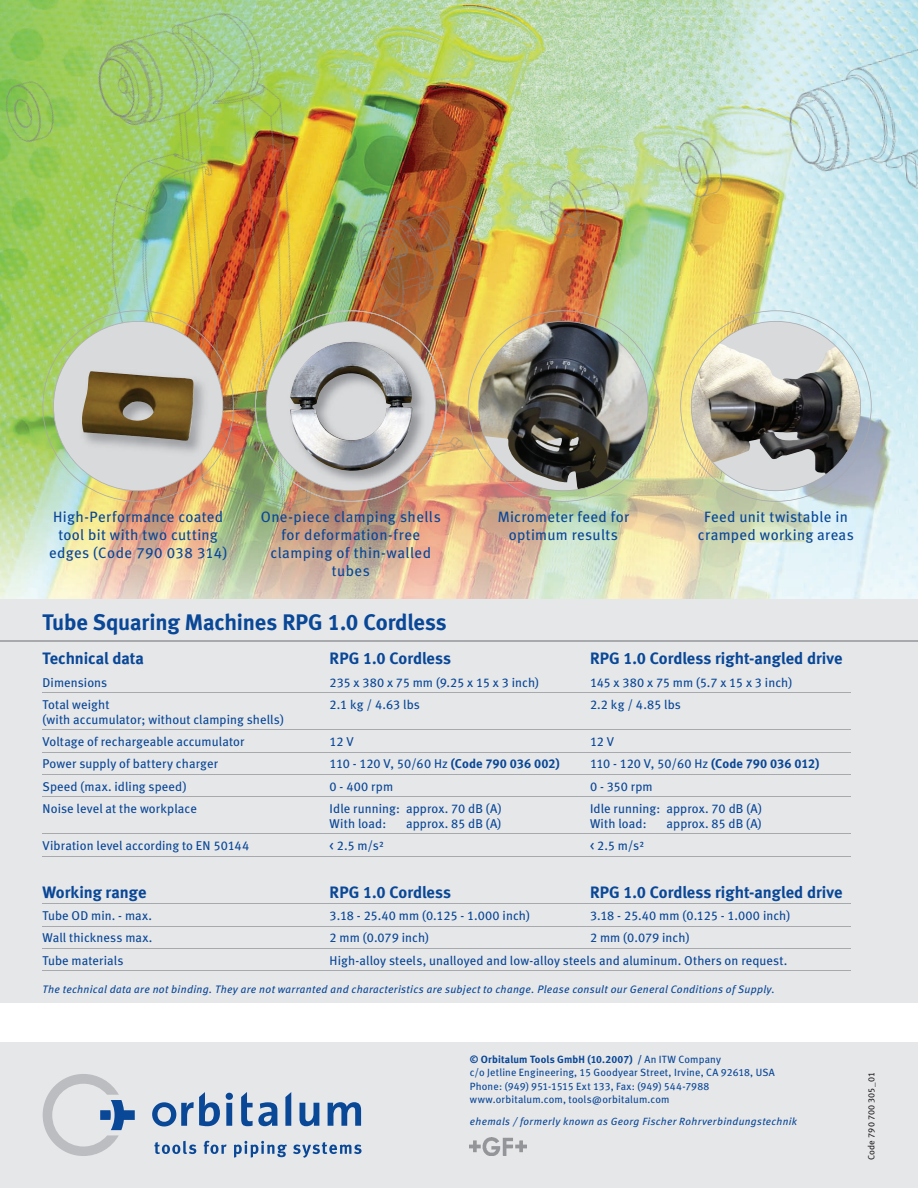
<style>
.page{position:relative;width:918px;height:1188px;background:#fff}
.page>*{position:absolute;margin:0;border:0;box-sizing:border-box;transform-origin:0 0}
.t1{font:22.5px "Meta Bold LF";letter-spacing:-.01em;color:#094797}
.t2{font:16.5px "Meta Bold LF";color:#094797}
.t3{font:15px/18px "Meta Book LF";letter-spacing:.025em;color:#094797;text-align:center}
.t4{font:12.75px/15px "Meta Book LF";letter-spacing:.01em;color:#094797}
.t5{font:italic 10.8px "Meta Book LF";letter-spacing:.03em;color:#094797}
.t6{font:10.5px/13.5px "Meta Book LF";letter-spacing:.015em;color:#094797}
.t7{font:italic 10.5px "Meta Book LF";letter-spacing:.04em;color:#094797}
.t8{font:10.5px "Meta Bold LF";letter-spacing:.015em;color:#094797}
.t9{font:9px "Meta Book LF";letter-spacing:.015em;color:#231f20}
.s1{font-family:"Meta Bold LF"}
.s2{font-family:"Meta Book LF"}
</style>
<div class="page">
<div style="left:0;top:1042px;width:918px;height:146px;background:#e6e7e9"></div>
<svg style="left:154px;top:1141px;width:42px;height:13px"></svg>
<svg style="left:204px;top:1141px;width:23px;height:13px"></svg>
<svg style="left:234px;top:1141px;width:53px;height:17px"></svg>
<svg style="left:293px;top:1142px;width:69px;height:16px"></svg>
<svg style="left:226px;top:1093px;width:7px;height:33px"></svg>
<svg style="left:241px;top:1092px;width:37px;height:34px"></svg>
<svg style="left:285px;top:1092px;width:6px;height:34px"></svg>
<svg style="left:152px;top:1092px;width:68px;height:34px"></svg>
<svg style="left:300px;top:1103px;width:19px;height:23px"></svg>
<svg style="left:328px;top:1102px;width:33px;height:24px"></svg>
<svg style="left:43px;top:1074px;width:92px;height:82px"></svg>
<img style="left:470px;top:1138px;width:57px;height:18px">
<img style="left:0;top:525px;width:918px;height:75px">
<img style="left:477px;top:0;width:441px;height:525px">
<img style="left:0;top:0;width:477px;height:594px">
<div style="left:0;top:600px;width:918px;height:403px;background:#e6e7e9"></div>
<hr style="left:0;top:640px;width:918px;height:1px;background:#a8a9ad">
<img style="left:43px;top:310px;width:191px;height:192px">
<img style="left:255px;top:310px;width:191px;height:192px">
<img style="left:468px;top:310px;width:191px;height:192px">
<img style="left:680px;top:310px;width:192px;height:192px">
<hr style="left:43px;top:692px;width:287px;height:1px;background:#a8a9ad">
<hr style="left:330px;top:692px;width:260px;height:1px;background:#a8a9ad">
<hr style="left:590px;top:692px;width:260px;height:1px;background:#a8a9ad">
<hr style="left:43px;top:729px;width:287px;height:1px;background:#a8a9ad">
<hr style="left:330px;top:729px;width:260px;height:1px;background:#a8a9ad">
<hr style="left:590px;top:729px;width:260px;height:1px;background:#a8a9ad">
<hr style="left:43px;top:752px;width:287px;height:1px;background:#a8a9ad">
<hr style="left:43px;top:774px;width:287px;height:1px;background:#a8a9ad">
<hr style="left:43px;top:796px;width:287px;height:1px;background:#a8a9ad">
<hr style="left:330px;top:796px;width:260px;height:1px;background:#a8a9ad">
<hr style="left:590px;top:796px;width:260px;height:1px;background:#a8a9ad">
<hr style="left:43px;top:834px;width:287px;height:1px;background:#a8a9ad">
<hr style="left:330px;top:834px;width:260px;height:1px;background:#a8a9ad">
<hr style="left:590px;top:834px;width:260px;height:1px;background:#a8a9ad">
<hr style="left:43px;top:903px;width:287px;height:1px;background:#a8a9ad">
<hr style="left:43px;top:926px;width:287px;height:1px;background:#a8a9ad">
<hr style="left:330px;top:926px;width:260px;height:1px;background:#a8a9ad">
<hr style="left:590px;top:926px;width:260px;height:1px;background:#a8a9ad">
<hr style="left:330px;top:752px;width:260px;height:1px;background:#a8a9ad">
<hr style="left:590px;top:752px;width:260px;height:1px;background:#a8a9ad">
<hr style="left:330px;top:774px;width:260px;height:1px;background:#a8a9ad">
<hr style="left:590px;top:774px;width:260px;height:1px;background:#a8a9ad">
<hr style="left:43px;top:856px;width:287px;height:1px;background:#a8a9ad">
<hr style="left:330px;top:856px;width:260px;height:1px;background:#a8a9ad">
<hr style="left:590px;top:856px;width:260px;height:1px;background:#a8a9ad">
<hr style="left:330px;top:903px;width:260px;height:1px;background:#a8a9ad">
<hr style="left:590px;top:903px;width:260px;height:1px;background:#a8a9ad">
<hr style="left:43px;top:948px;width:287px;height:1px;background:#a8a9ad">
<hr style="left:330px;top:948px;width:260px;height:1px;background:#a8a9ad">
<hr style="left:590px;top:948px;width:260px;height:1px;background:#a8a9ad">
<hr style="left:43px;top:970px;width:287px;height:1px;background:#a8a9ad">
<hr style="left:330px;top:970px;width:260px;height:1px;background:#a8a9ad">
<hr style="left:590px;top:970px;width:260px;height:1px;background:#a8a9ad">
<p class="t3" style="left:49px;top:508px;width:180px">High-Performance coated tool bit with two cutting edges (Code 790 038 314)</p>
<p class="t3" style="left:261px;top:508px;width:182px">One-piece clamping shells for deformation-free clamping of thin-walled tubes</p>
<p class="t3" style="left:498px;top:508px;width:133px">Micrometer feed for optimum results</p>
<p class="t3" style="left:698px;top:508px;width:158px">Feed unit twistable in cramped working areas</p>
<h1 class="t1" style="left:43px;top:608px;width:405px">Tube Squaring Machines RPG 1.0 Cordless</h1>
<p class="t2" style="left:43px;top:648px;width:103px">Technical data</p>
<p class="t2" style="left:330px;top:648px;width:123px">RPG 1.0 Cordless</p>
<p class="t2" style="left:590px;top:648px;width:254px">RPG 1.0 Cordless right-angled drive</p>
<p class="t4" style="left:43px;top:674px;width:66px">Dimensions</p>
<p class="t4" style="left:330px;top:674px;width:211px">235 x 380 x 75 mm (9.25 x 15 x 3 inch)</p>
<p class="t4" style="left:590px;top:674px;width:204px">145 x 380 x 75 mm (5.7 x 15 x 3 inch)</p>
<p class="t4" style="left:43px;top:697px;width:243px">Total weight<br>(with accumulator; without clamping shells)</p>
<p class="t4" style="left:330px;top:697px;width:92px">2.1 kg / 4.63 lbs</p>
<p class="t4" style="left:590px;top:697px;width:92px">2.2 kg / 4.85 lbs</p>
<p class="t4" style="left:43px;top:734px;width:203px">Voltage of rechargeable accumulator</p>
<p class="t4" style="left:330px;top:734px;width:26px">12 V</p>
<p class="t4" style="left:590px;top:734px;width:26px">12 V</p>
<p class="t4" style="left:43px;top:756px;width:177px">Power supply of battery charger</p>
<p class="t4" style="left:330px;top:756px;width:232px">110 - 120 V, 50/60 Hz <span class="s1">(Code 790 036 002)</span></p>
<p class="t4" style="left:590px;top:756px;width:231px">110 - 120 V, 50/60 Hz <span class="s1">(Code 790 036 012)</span></p>
<p class="t4" style="left:43px;top:778px;width:146px">Speed (max. idling speed)</p>
<p class="t4" style="left:330px;top:778px;width:65px">0 - 400 rpm</p>
<p class="t4" style="left:590px;top:778px;width:64px">0 - 350 rpm</p>
<p class="t4" style="left:43px;top:801px;width:156px">Noise level at the workplace</p>
<p class="t4" style="left:330px;top:801px;width:173px">Idle running: approx. 70 dB (A)<br>With load:</p>
<p class="t4" style="left:590px;top:801px;width:173px">Idle running: approx. 70 dB (A)<br>With load:</p>
<p class="t4" style="left:406px;top:816px;width:97px">approx. 85 dB (A)</p>
<p class="t4" style="left:667px;top:816px;width:97px">approx. 85 dB (A)</p>
<p class="t4" style="left:43px;top:838px;width:208px">Vibration level according to EN 50144</p>
<p class="t4" style="left:330px;top:838px;width:56px">&lt; 2.5 m/s²</p>
<p class="t4" style="left:590px;top:838px;width:56px">&lt; 2.5 m/s²</p>
<p class="t2" style="left:43px;top:882px;width:105px">Working range</p>
<p class="t2" style="left:330px;top:882px;width:123px">RPG 1.0 Cordless</p>
<p class="t2" style="left:590px;top:882px;width:254px">RPG 1.0 Cordless right-angled drive</p>
<p class="t4" style="left:43px;top:908px;width:111px">Tube OD min. - max.</p>
<p class="t4" style="left:330px;top:908px;width:202px">3.18 - 25.40 mm (0.125 - 1.000 inch)</p>
<p class="t4" style="left:590px;top:908px;width:202px">3.18 - 25.40 mm (0.125 - 1.000 inch)</p>
<p class="t4" style="left:43px;top:930px;width:112px">Wall thickness max.</p>
<p class="t4" style="left:330px;top:930px;width:101px">2 mm (0.079 inch)</p>
<p class="t4" style="left:590px;top:930px;width:101px">2 mm (0.079 inch)</p>
<p class="t4" style="left:43px;top:952px;width:83px">Tube materials</p>
<p class="t4" style="left:330px;top:952px;width:459px">High-alloy steels, unalloyed and low-alloy steels and aluminum. Others on request.</p>
<p class="t5" style="left:43px;top:982px;width:734px">The technical data are not binding. They are not warranted and characteristics are subject to change. Please consult our General Conditions of Supply.</p>
<p class="t8" style="left:470px;top:1053px;width:253px">© Orbitalum Tools GmbH (10.2007) / <span class="s2">An ITW Company</span></p>
<p class="t6" style="left:470px;top:1066px;width:306px">c/o Jetline Engineering, 15 Goodyear Street, Irvine, CA 92618, USA<br>Phone: (949) 951-1515 Ext 133, Fax: (949) 544-7988 www.orbitalum.com, tools@orbitalum.com</p>
<p class="t7" style="left:470px;top:1115px;width:329px">ehemals / formerly known as Georg Fischer Rohrverbindungstechnik</p>
<p class="t9" style="left:866px;top:1160px;width:89px;rotate:-90deg">Code 790 700 305_01</p>
</div>
